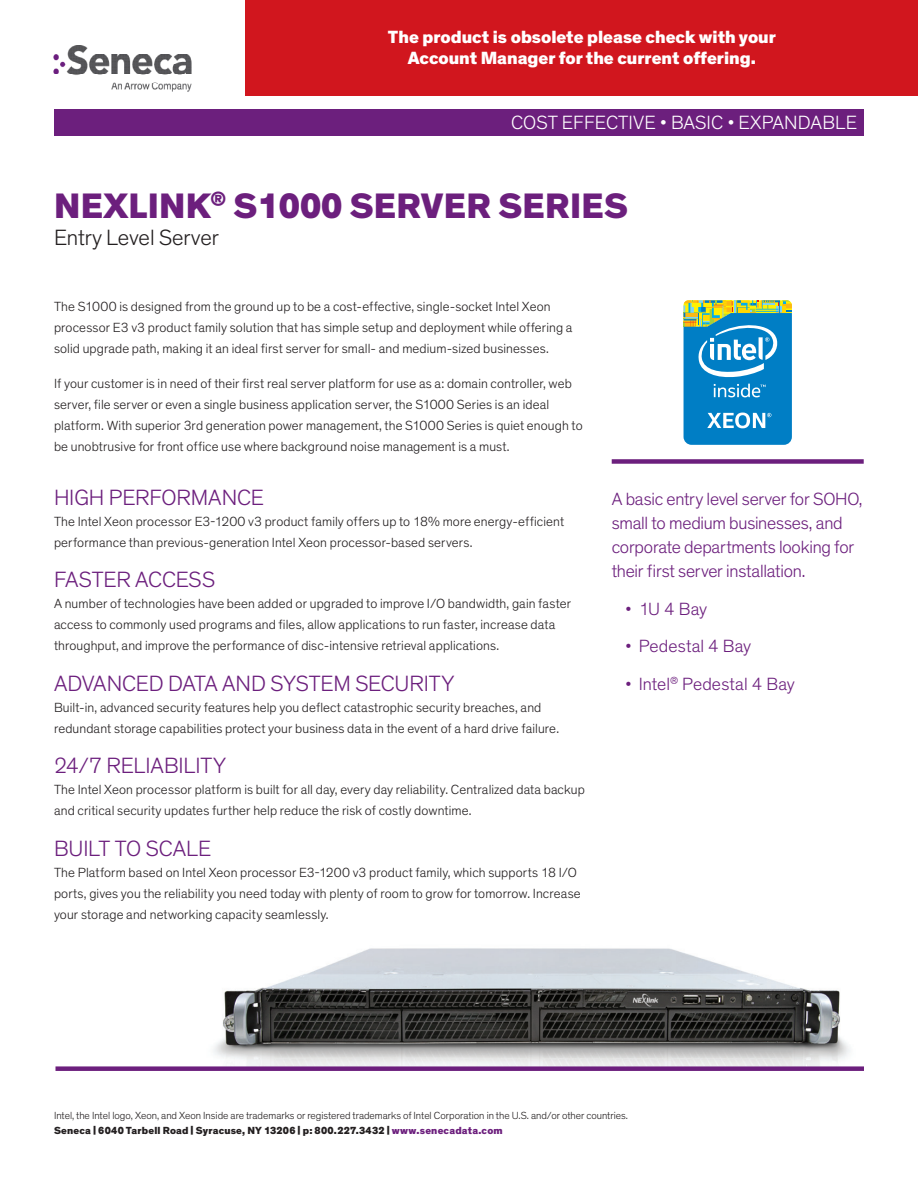
<style>
.page{position:relative;width:918px;height:1188px;background:#fff}
.page>*{position:absolute;margin:0;border:0;box-sizing:border-box;transform-origin:0 0}
.t1{font:800 36px "Theinhardt";letter-spacing:.01em;color:#6c1f7d}
.t2{font:300 22.5px "Theinhardt";letter-spacing:.11em;color:#6c1f7d}
.t3{font:300 22.5px "Theinhardt";color:#231f20}
.t4{font:300 19.5px "Theinhardt";letter-spacing:.01em;color:#fff}
.t5{font:300 18px/24px "Theinhardt";letter-spacing:-.01em;color:#6c1f7d}
.t6{font:800 18px/21.6px "Theinhardt";color:#fff;text-align:center}
.t7{font:300 18px "Theinhardt";letter-spacing:.01em;color:#6c1f7d}
.t8{font:300 13.5px/21px "Theinhardt";letter-spacing:.01em;color:#231f20}
.t9{font:300 10.5px/15px "Theinhardt";color:#231f20}
.s1{font-weight:800}
.s2{font-weight:800;color:#6c1f7d}
</style>
<div class="page">
<img style="left:213px;top:948px;width:637px;height:118px">
<div style="left:54px;top:109px;width:810px;height:27px;background:#6c1f7d"></div>
<svg style="left:684px;top:300px;width:108px;height:145px;background:#3596be"></svg>
<div style="left:612px;top:459px;width:252px;height:5px;background:#6c1f7d"></div>
<div style="left:56px;top:1066px;width:808px;height:5px;background:#6c1f7d"></div>
<img style="left:53px;top:45px;width:139px;height:47px">
<div style="left:246px;top:0;width:672px;height:96px;background:#d1161e"></div>
<h3 class="t6" style="left:388px;top:26px;width:390px">The product is obsolete please check with your<br>Account Manager for the current offering.</h3>
<h3 class="t4" style="left:511px;top:111px;width:275px">COST EFF ECTIVE • BASIC • EXPANDA</h3>
<h3 class="t4" style="left:822px;top:111px;width:36px">BLE</h3>
<h1 class="t1" style="left:54px;top:183px;width:570px">Nexlink<sup>®</sup> S1000 Server Series</h1>
<h2 class="t3" style="left:54px;top:224px;width:167px">Entry Level Server</h2>
<p class="t8" style="left:54px;top:296px;width:520px">The S1000 is designed from the ground up to be a cost-effective, single-socket Intel Xeon processor E3 v3 product family solution that has simple setup and deployment while offering a solid upgrade path, making it an ideal first server for small- and medium-sized businesses.</p>
<p class="t8" style="left:54px;top:373px;width:530px">If your customer is in need of their first real server platform for use as a: domain controller, web server, file server or even a single business application server, the S1000 Series is an ideal platform. With superior 3rd generation power management, the S1000 Series is quiet enough to be unobtrusive for front office use where background noise management is a must.</p>
<h2 class="t2" style="left:54px;top:484px;width:197px">High Performance</h2>
<p class="t8" style="left:54px;top:511px;width:512px">The Intel Xeon processor E3-1200 v3 product family offers up to 18% more energy-efficient performance than previous-generation Intel Xeon processor-based servers.</p>
<h2 class="t2" style="left:54px;top:567px;width:96px">Faste r Access</h2>
<p class="t8" style="left:54px;top:593px;width:519px">A number of technologies have been added or upgraded to improve I/O bandwidth, gain faster access to commonly used programs and files, allow applications to run faster, increase data throughput, and improve the performance of disc-intensive retrieval applications.</p>
<h2 class="t2" style="left:54px;top:670px;width:328px">Advanced Data and System Secu</h2>
<h2 class="t2" style="left:409px;top:670px;width:43px">rity</h2>
<p class="t8" style="left:54px;top:697px;width:507px">Built-in, advanced security features help you deflect catastrophic security breaches, and redundant storage capabilities protect your business data in the event of a hard drive failure.</p>
<h2 class="t2" style="left:54px;top:753px;width:171px">24/7 Reliabi lity</h2>
<p class="t8" style="left:54px;top:779px;width:532px">The Intel Xeon processor platform is built for all day, every day reliability. Centralized data backup and critical security updates further help reduce the risk of costly downtime.</p>
<h2 class="t2" style="left:54px;top:835px;width:156px">Bui lt to Scale</h2>
<p class="t8" style="left:54px;top:862px;width:528px">The Platform based on Intel Xeon processor E3-1200 v3 product family, which supports 18 I/O ports, gives you the reliability you need today with plenty of room to grow for tomorrow. Increase your storage and networking capacity seamlessly.</p>
<h3 class="t5" style="left:612px;top:487px;width:252px">A basic entry level server for SOHO, small to medium businesses, and corporate departments looking for their first server installation.</h3>
<h3 class="t5" style="left:625px;top:597px;width:83px">• 1U 4 Bay</h3>
<h3 class="t7" style="left:625px;top:636px;width:128px">• Pedestal 4 Bay</h3>
<h3 class="t5" style="left:625px;top:672px;width:171px">• Intel<sup>®</sup> Pedestal 4 Bay</h3>
<p class="t9" style="left:54px;top:1108px;width:576px">Intel, the Intel logo, Xeon, and Xeon Inside are trademarks or registered trademarks of Intel Corporation in the U.S. and/or other countries.<br><span class="s1">Seneca | 6040 Tarbell Road | Syracuse, NY 13206 | p: 800.227.3432 |</span> <span class="s2">www.senecadata.com</span></p>
</div>
